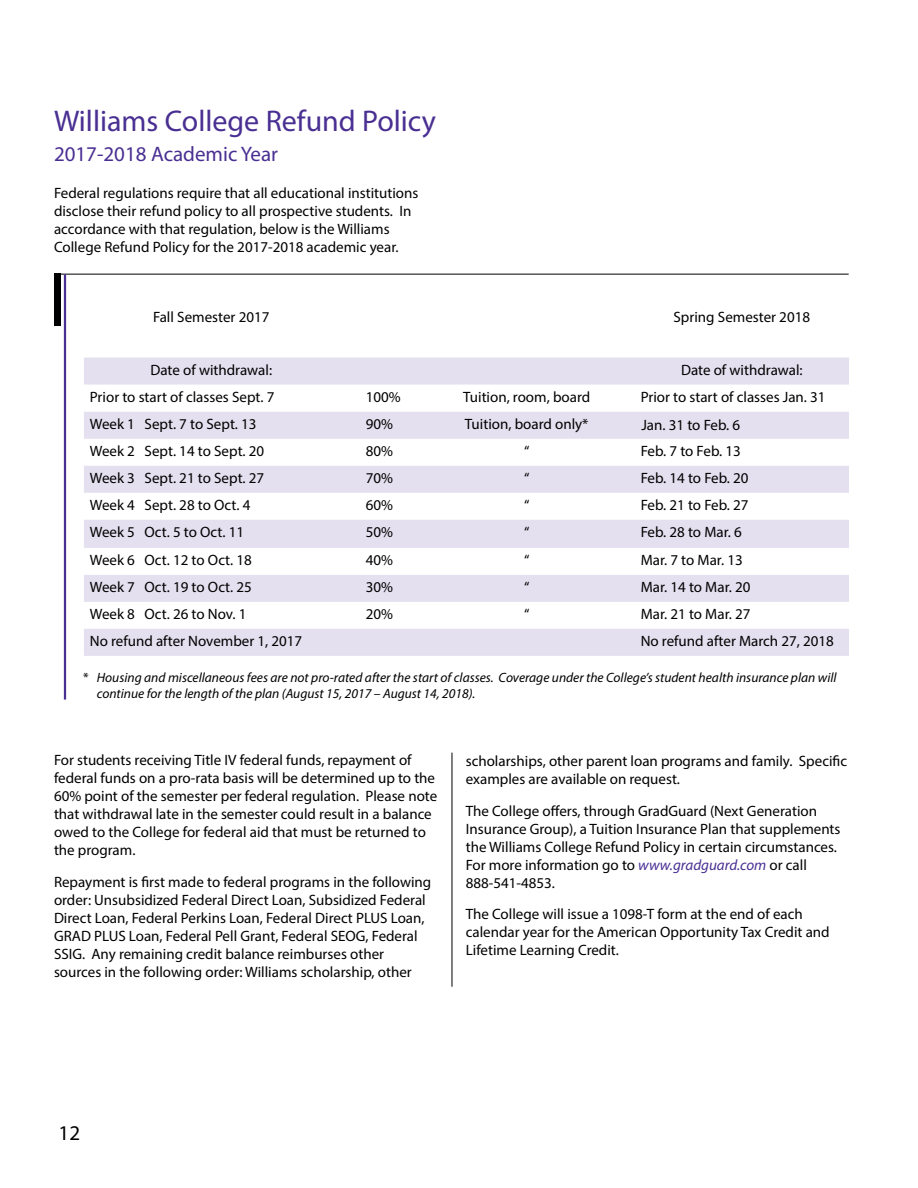
<style>
.page{position:relative;width:918px;height:1188px;background:#fff}
.page>*{position:absolute;margin:0;border:0;box-sizing:border-box;transform-origin:0 0}
.t1{font:30px "Myriad Pro";color:#492f92}
.t2{font:21px "Myriad Pro";color:#492f92}
.t3{font:21px "Myriad Pro";color:#000}
.t4{font:15px/18px "Myriad Pro";color:#000}
.t5{font:italic 13.5px/16.2px "Myriad Pro";color:#000}
.s1{font-style:normal}
.s2{font-style:italic;color:#492f92}
</style>
<div class="page">
<hr style="left:54px;top:274px;width:795px;height:1px;background:#000">
<hr style="left:64px;top:275px;width:2px;height:425px;background:#492f92">
<div style="left:54px;top:274px;width:7px;height:52px;background:#000"></div>
<hr style="left:452px;top:753px;width:1px;height:234px;background:#000">
<svg style="left:84px;top:358px;width:765px;height:298px;fill:#e4e0ef"></svg>
<h1 class="t1" style="left:54px;top:102px;width:384px">Williams College Refund Policy</h1>
<h2 class="t2" style="left:54px;top:141px;width:226px">2017-2018 Academic Year</h2>
<p class="t4" style="left:54px;top:184px;width:366px">Federal regulations require that all educational institutions disclose their refund policy to all prospective students. In accordance with that regulation, below is the Williams College Refund Policy for the 2017-2018 academic year.</p>
<p class="t4" style="left:153px;top:308px;width:118px">Fall Semester 2017</p>
<p class="t4" style="left:674px;top:308px;width:138px">Spring Semester 2018</p>
<p class="t4" style="left:150px;top:361px;width:123px">Date of withdrawal:</p>
<p class="t4" style="left:681px;top:361px;width:123px">Date of withdrawal:</p>
<p class="t4" style="left:90px;top:388px;width:186px">Prior to start of classes Sept. 7</p>
<p class="t4" style="left:366px;top:388px;width:36px">100%</p>
<p class="t4" style="left:463px;top:388px;width:129px">Tuition, room, board</p>
<p class="t4" style="left:641px;top:388px;width:186px">Prior to start of classes Jan. 31</p>
<p class="t4" style="left:90px;top:415px;width:168px">Week 1 Sept. 7 to Sept. 13</p>
<p class="t4" style="left:366px;top:415px;width:29px">90%</p>
<p class="t4" style="left:465px;top:415px;width:125px">Tuition, board only*</p>
<p class="t4" style="left:641px;top:415px;width:100px">Jan. 31 to Feb. 6</p>
<p class="t4" style="left:90px;top:442px;width:176px">Week 2 Sept. 14 to Sept. 20</p>
<p class="t4" style="left:366px;top:442px;width:29px">80%</p>
<p class="t4" style="left:524px;top:442px;width:7px">“</p>
<p class="t4" style="left:641px;top:442px;width:102px">Feb. 7 to Feb. 13</p>
<p class="t4" style="left:90px;top:469px;width:176px">Week 3 Sept. 21 to Sept. 27</p>
<p class="t4" style="left:366px;top:469px;width:29px">70%</p>
<p class="t4" style="left:524px;top:469px;width:7px">“</p>
<p class="t4" style="left:641px;top:469px;width:109px">Feb. 14 to Feb. 20</p>
<p class="t4" style="left:90px;top:496px;width:162px">Week 4 Sept. 28 to Oct. 4</p>
<p class="t4" style="left:366px;top:496px;width:29px">60%</p>
<p class="t4" style="left:524px;top:496px;width:7px">“</p>
<p class="t4" style="left:641px;top:496px;width:109px">Feb. 21 to Feb. 27</p>
<p class="t4" style="left:90px;top:523px;width:156px">Week 5 Oct. 5 to Oct. 11</p>
<p class="t4" style="left:366px;top:523px;width:29px">50%</p>
<p class="t4" style="left:524px;top:523px;width:7px">“</p>
<p class="t4" style="left:641px;top:523px;width:103px">Feb. 28 to Mar. 6</p>
<p class="t4" style="left:90px;top:551px;width:163px">Week 6 Oct. 12 to Oct. 18</p>
<p class="t4" style="left:366px;top:551px;width:29px">40%</p>
<p class="t4" style="left:524px;top:551px;width:7px">“</p>
<p class="t4" style="left:641px;top:551px;width:104px">Mar. 7 to Mar. 13</p>
<p class="t4" style="left:90px;top:578px;width:163px">Week 7 Oct. 19 to Oct. 25</p>
<p class="t4" style="left:366px;top:578px;width:29px">30%</p>
<p class="t4" style="left:524px;top:578px;width:7px">“</p>
<p class="t4" style="left:641px;top:578px;width:111px">Mar. 14 to Mar. 20</p>
<p class="t4" style="left:90px;top:605px;width:158px">Week 8 Oct. 26 to Nov. 1</p>
<p class="t4" style="left:366px;top:605px;width:29px">20%</p>
<p class="t4" style="left:524px;top:605px;width:7px">“</p>
<p class="t4" style="left:641px;top:605px;width:111px">Mar. 21 to Mar. 27</p>
<p class="t4" style="left:90px;top:632px;width:214px">No refund after November 1, 2017</p>
<p class="t4" style="left:641px;top:632px;width:195px">No refund after March 27, 2018</p>
<p class="t5" style="left:97px;top:669px;width:741px;text-indent:-14px"><span class="s1">*</span> Housing and miscellaneous fees are not pro-rated after the start of classes. Coverage under the College’s student health insurance plan will continue for the length of the plan (August 15, 2017 – August 14, 2018).</p>
<p class="t4" style="left:54px;top:751px;width:385px">For students receiving Title IV federal funds, repayment of federal funds on a pro-rata basis will be determined up to the 60% point of the semester per federal regulation. Please note that withdrawal late in the semester could result in a balance owed to the College for federal aid that must be returned to the program.</p>
<p class="t4" style="left:54px;top:872px;width:379px">Repayment is first made to federal programs in the following order: Unsubsidized Federal Direct Loan, Subsidized Federal Direct Loan, Federal Perkins Loan, Federal Direct PLUS Loan, GRAD PLUS Loan, Federal Pell Grant, Federal SEOG, Federal SSIG. Any remaining credit balance reimburses other sources in the following order: Williams scholarship, other</p>
<p class="t4" style="left:466px;top:752px;width:383px">scholarships, other parent loan programs and family. Specific examples are available on request.</p>
<p class="t4" style="left:466px;top:801px;width:376px">The College offers, through GradGuard (Next Generation Insurance Group), a Tuition Insurance Plan that supplements the Williams College Refund Policy in certain circumstances.<br>For more information go to <span class="s2">www.gradguard.com</span> or call 888-541-4853.</p>
<p class="t4" style="left:466px;top:905px;width:366px">The College will issue a 1098-T form at the end of each calendar year for the American Opportunity Tax Credit and<br>Lifetime Learning Credit.</p>
<h2 class="t3" style="left:59px;top:1120px;width:23px">12</h2>
</div>
